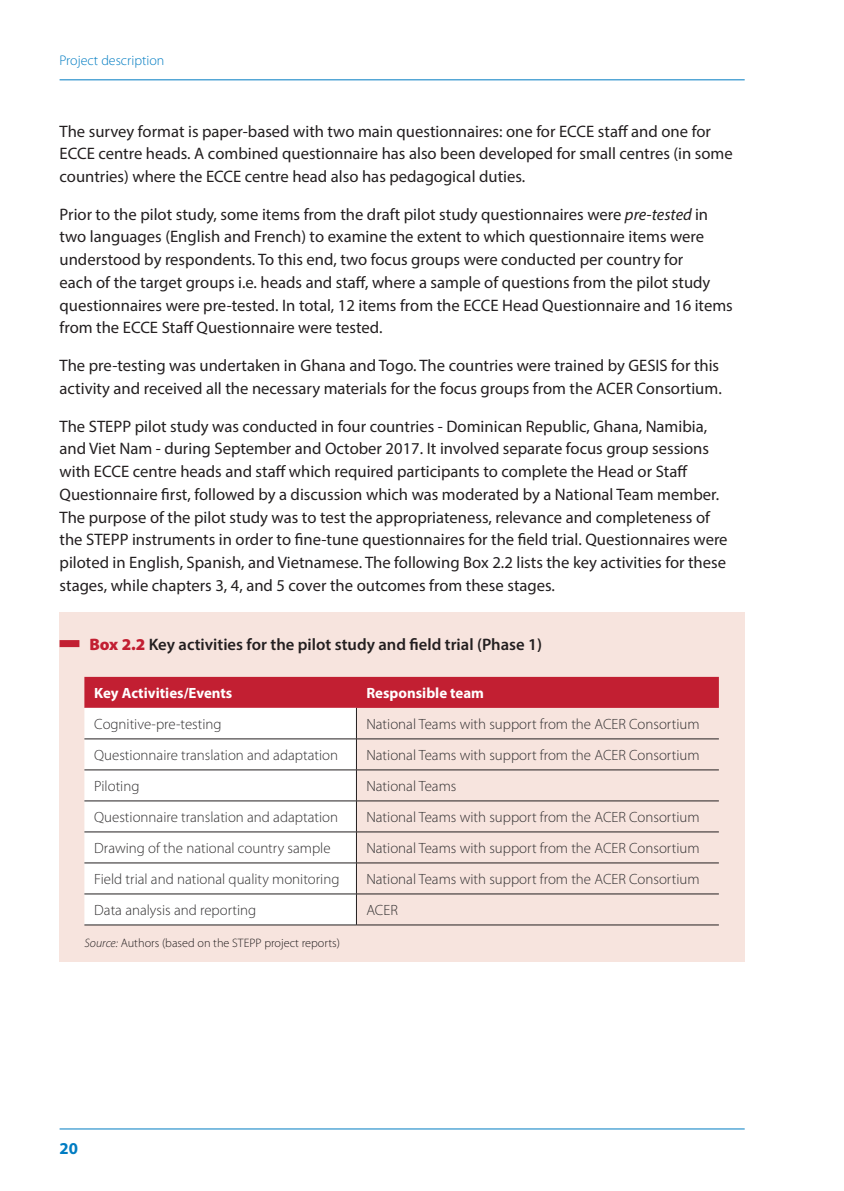
<style>
.page{position:relative;width:844px;height:1191px;background:#fff}
.page>*{position:absolute;margin:0;border:0;box-sizing:border-box;transform-origin:0 0}
.t1{font:16.62px/22.8px "Myriad Pro";color:#231f20}
.t2{font:600 16.62px "Myriad Pro";color:#231f20}
.t3{font:700 16.62px "Myriad Pro";color:#007cc2}
.t4{font:300 14.88px "Myriad Pro";color:#312f30}
.t5{font:700 14.88px "Myriad Pro";color:#fff}
.t6{font:300 14px "Myriad Pro";color:#007cc2}
.t7{font:300 12.25px "Myriad Pro";color:#231f20}
.s1{font-style:italic}
.s2{font-weight:900;color:#c21f32}
</style>
<div class="page">
<hr style="left:60px;top:1128px;width:684px;height:1px;background:#007cc2">
<hr style="left:60px;top:79px;width:684px;height:1px;background:#007cc2">
<div style="left:60px;top:613px;width:684px;height:349px;background:#f7e4de"></div>
<div style="left:60px;top:640px;width:19px;height:7px;background:#c21f32"></div>
<div style="left:84px;top:677px;width:634px;height:31px;background:#c21f32"></div>
<div style="left:84px;top:708px;width:272px;height:216px;background:#fff"></div>
<hr style="left:356px;top:708px;width:1px;height:30px;background:#231f20">
<hr style="left:84px;top:738px;width:272px;height:1px;background:#231f20">
<hr style="left:356px;top:738px;width:362px;height:1px;background:#231f20">
<hr style="left:356px;top:739px;width:1px;height:30px;background:#231f20">
<hr style="left:356px;top:770px;width:1px;height:30px;background:#231f20">
<hr style="left:356px;top:801px;width:1px;height:30px;background:#231f20">
<hr style="left:356px;top:832px;width:1px;height:30px;background:#231f20">
<hr style="left:356px;top:863px;width:1px;height:30px;background:#231f20">
<hr style="left:356px;top:894px;width:1px;height:30px;background:#231f20">
<hr style="left:84px;top:924px;width:272px;height:1px;background:#231f20">
<hr style="left:356px;top:924px;width:362px;height:1px;background:#231f20">
<hr style="left:84px;top:769px;width:272px;height:1px;background:#231f20">
<hr style="left:356px;top:769px;width:362px;height:1px;background:#231f20">
<hr style="left:84px;top:800px;width:272px;height:1px;background:#231f20">
<hr style="left:356px;top:800px;width:362px;height:1px;background:#231f20">
<hr style="left:84px;top:831px;width:272px;height:1px;background:#231f20">
<hr style="left:356px;top:831px;width:362px;height:1px;background:#231f20">
<hr style="left:84px;top:862px;width:272px;height:1px;background:#231f20">
<hr style="left:356px;top:862px;width:362px;height:1px;background:#231f20">
<hr style="left:84px;top:893px;width:272px;height:1px;background:#231f20">
<hr style="left:356px;top:893px;width:362px;height:1px;background:#231f20">
<p class="t6" style="left:60px;top:51px;width:106px">Project description</p>
<p class="t1" style="left:60px;top:119px;width:674px">The survey format is paper-based with two main questionnaires: one for ECCE staff and one for<br>ECCE centre heads. A combined questionnaire has also been developed for small centres (in some countries) where the ECCE centre head also has pedagogical duties.</p>
<p class="t1" style="left:60px;top:202px;width:674px">Prior to the pilot study, some items from the draft pilot study questionnaires were <span class="s1">pre-tested</span> in two languages (English and French) to examine the extent to which questionnaire items were understood by respondents. To this end, two focus groups were conducted per country for<br>each of the target groups i.e. heads and staff, where a sample of questions from the pilot study questionnaires were pre-tested. In total, 12 items from the ECCE Head Questionnaire and 16 items from the ECCE Staff Questionnaire were tested.</p>
<p class="t1" style="left:60px;top:354px;width:663px">The pre-testing was undertaken in Ghana and Togo. The countries were trained by GESIS for this activity and received all the necessary materials for the focus groups from the ACER Consortium.</p>
<p class="t1" style="left:60px;top:414px;width:669px">The STEPP pilot study was conducted in four countries - Dominican Republic, Ghana, Namibia, and Viet Nam - during September and October 2017. It involved separate focus group sessions with ECCE centre heads and staff which required participants to complete the Head or Staff Questionnaire first, followed by a discussion which was moderated by a National Team member.<br>The purpose of the pilot study was to test the appropriateness, relevance and completeness of the STEPP instruments in order to fine-tune questionnaires for the field trial. Questionnaires were piloted in English, Spanish, and Vietnamese. The following Box 2.2 lists the key activities for these stages, while chapters 3, 4, and 5 cover the outcomes from these stages.</p>
<p class="t2" style="left:89px;top:634px;width:454px"><span class="s2">Box 2.2</span> Key activities for the pilot study and field trial (Phase 1)</p>
<p class="t5" style="left:94px;top:683px;width:140px">Key Activities/Events</p>
<p class="t5" style="left:366px;top:683px;width:119px">Responsible team</p>
<p class="t4" style="left:94px;top:715px;width:129px">Cognitive-pre-testing</p>
<p class="t4" style="left:366px;top:715px;width:334px">National Teams with support from the ACER Consortium</p>
<p class="t4" style="left:94px;top:746px;width:245px">Questionnaire translation and adaptation</p>
<p class="t4" style="left:366px;top:746px;width:334px">National Teams with support from the ACER Consortium</p>
<p class="t4" style="left:94px;top:777px;width:47px">Piloting</p>
<p class="t4" style="left:366px;top:777px;width:92px">National Teams</p>
<p class="t4" style="left:94px;top:808px;width:245px">Questionnaire translation and adaptation</p>
<p class="t4" style="left:366px;top:808px;width:334px">National Teams with support from the ACER Consortium</p>
<p class="t4" style="left:94px;top:839px;width:238px">Drawing of the national country sample</p>
<p class="t4" style="left:366px;top:839px;width:334px">National Teams with support from the ACER Consortium</p>
<p class="t4" style="left:94px;top:870px;width:246px">Field trial and national quality monitoring</p>
<p class="t4" style="left:366px;top:870px;width:334px">National Teams with support from the ACER Consortium</p>
<p class="t4" style="left:94px;top:901px;width:163px">Data analysis and reporting</p>
<p class="t4" style="left:366px;top:901px;width:33px">ACER</p>
<p class="t7" style="left:84px;top:935px;width:257px"><span class="s1">Source:</span> Authors (based on the STEPP project reports)</p>
<p class="t3" style="left:60px;top:1137px;width:20px">20</p>
</div>
